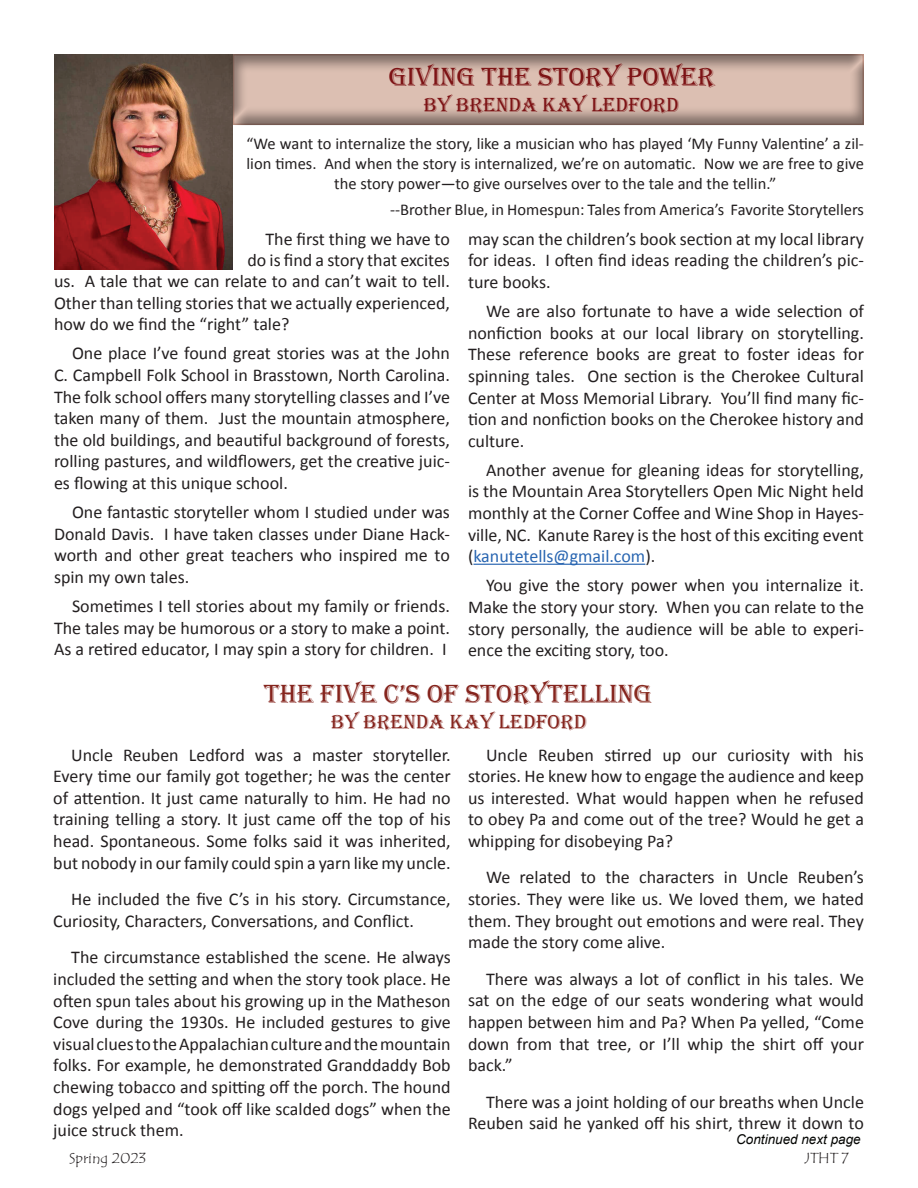
<style>
.page{position:relative;width:918px;height:1188px;background:#fff}
.page>*{position:absolute;margin:0;border:0;box-sizing:border-box;transform-origin:0 0}
.t1{font:27px "Algerian";color:#85241d}
.t2{font:27px "Algerian";color:#7d1315}
.t3{font:27px "Algerian";color:#892c21}
.t4{font:21px "Algerian";color:#7d1315}
.t5{font:21px "Algerian";color:#85241d}
.t6{font:18px/21.6px "Calibri";color:#231f20;text-align:justify}
.t7{font:16.5px/19.8px "Calibri";color:#231f20;text-align:center}
.t8{font:15px "Tempus Sans ITC";color:#231f20}
.t9{font:italic 13.5px "Arial";color:#040503}
.s1{color:#2865b1}
</style>
<div class="page">
<div style="left:229px;top:51px;width:636px;height:75px;background:#231f20;opacity:.5"></div>
<img style="left:54px;top:54px;width:179px;height:215px">
<hr style="left:473px;top:564px;width:172px;height:1px;background:#2865b1">
<h1 class="t2" style="left:389px;top:62px;width:327px">GIVING THE STORY POWER</h1>
<p class="t4" style="left:424px;top:94px;width:257px">BY BRENDA KAY LEDFORD</p>
<p class="t7" style="left:247px;top:134px;width:619px">“We want to internalize the story, like a musician who has played ‘My Funny Valentine’ a zil&shy;lion times. And when the story is internalized, we’re on automatic. Now we are free to give the story power—to give ourselves over to the tale and the tellin.”</p>
<p class="t7" style="left:390px;top:200px;width:475px">--Brother Blue, in Homespun: Tales from America’s Favorite Storytellers</p>
<p class="t6" style="left:468px;top:228px;width:398px">may scan the children’s book section at my local library for ideas. I often find ideas reading the children’s pic&shy;ture books.</p>
<p class="t6" style="left:468px;top:300px;width:398px;text-indent:18px">We are also fortunate to have a wide selection of nonfiction books at our local library on storytelling.<br>These reference books are great to foster ideas for spinning tales. One section is the Cherokee Cultural Center at Moss Memorial Library. You’ll find many fic&shy;tion and nonfiction books on the Cherokee history and culture.</p>
<p class="t6" style="left:468px;top:459px;width:398px;text-indent:18px">Another avenue for gleaning ideas for storytelling, is the Mountain Area Storytellers Open Mic Night held monthly at the Corner Coffee and Wine Shop in Hayes&shy;ville, NC. Kanute Rarey is the host of this exciting event (<span class="s1">kanutetells@gmail.com</span>).</p>
<p class="t6" style="left:468px;top:575px;width:398px;text-indent:18px">You give the story power when you internalize it.<br>Make the story your story. When you can relate to the story personally, the audience will be able to experi&shy;ence the exciting story, too.</p>
<p class="t6" style="left:248px;top:228px;width:204px;text-align:right">The first thing we have to do is find a story that excites</p>
<p class="t6" style="left:54px;top:270px;width:398px">us. A tale that we can relate to and can’t wait to tell.<br>Other than telling stories that we actually experienced, how do we find the “right” tale?</p>
<p class="t6" style="left:54px;top:343px;width:398px;text-indent:18px">One place I’ve found great stories was at the John C. Campbell Folk School in Brasstown, North Carolina.<br>The folk school offers many storytelling classes and I’ve taken many of them. Just the mountain atmosphere, the old buildings, and beautiful background of forests, rolling pastures, and wildflowers, get the creative juic&shy;es flowing at this unique school.</p>
<p class="t6" style="left:54px;top:501px;width:397px;text-indent:18px">One fantastic storyteller whom I studied under was Donald Davis. I have taken classes under Diane Hack&shy;worth and other great teachers who inspired me to spin my own tales.</p>
<p class="t6" style="left:54px;top:595px;width:397px;text-indent:18px">Sometimes I tell stories about my family or friends.<br>The tales may be humorous or a story to make a point.<br>As a retired educator, I may spin a story for children. I</p>
<h1 class="t1" style="left:264px;top:680px;width:72px">THE FIVE</h1>
<h1 class="t1" style="left:384px;top:680px;width:114px">C’S OF STORYTELLIN</h1>
<h1 class="t3" style="left:634px;top:680px;width:19px">G</h1>
<p class="t5" style="left:331px;top:710px;width:257px">BY BRENDA KAY LEDFORD</p>
<p class="t6" style="left:468px;top:744px;width:398px;text-indent:18px">Uncle Reuben stirred up our curiosity with his stories. He knew how to engage the audience and keep us interested. What would happen when he refused to obey Pa and come out of the tree? Would he get a whipping for disobeying Pa?</p>
<p class="t6" style="left:468px;top:867px;width:398px;text-indent:18px">We related to the characters in Uncle Reuben’s stories. They were like us. We loved them, we hated them. They brought out emotions and were real. They made the story come alive.</p>
<p class="t6" style="left:468px;top:968px;width:398px;text-indent:18px">There was always a lot of conflict in his tales. We sat on the edge of our seats wondering what would happen between him and Pa? When Pa yelled, “Come down from that tree, or I’ll whip the shirt off your back.”</p>
<p class="t6" style="left:468px;top:1091px;width:397px;text-align:right">There was a joint holding of our breaths when Uncle<br>Reuben said he yanked off his shirt, threw it down to</p>
<p class="t9" style="left:736px;top:1131px;width:126px">Continued next page</p>
<p class="t6" style="left:53px;top:744px;width:399px;text-indent:18px">Uncle Reuben Ledford was a master storyteller.<br>Every time our family got together; he was the center of attention. It just came naturally to him. He had no training telling a story. It just came off the top of his head. Spontaneous. Some folks said it was inherited, but nobody in our family could spin a yarn like my uncle.</p>
<p class="t6" style="left:53px;top:888px;width:399px;text-indent:18px">He included the five C’s in his story. Circumstance,<br>Curiosity, Characters, Conversations, and Conflict.</p>
<p class="t6" style="left:53px;top:947px;width:399px;text-indent:18px">The circumstance established the scene. He always included the setting and when the story took place. He often spun tales about his growing up in the Matheson Cove during the 1930s. He included gestures to give visual clues to the Appalachian culture and the mountain folks. For example, he demonstrated Granddaddy Bob chewing tobacco and spitting off the porch. The hound dogs yelped and “took off like scalded dogs” when the juice struck them.</p>
<p class="t8" style="left:69px;top:1149px;width:78px">Spring 2023</p>
<p class="t8" style="left:804px;top:1149px;width:46px">JTHT 7</p>
</div>
